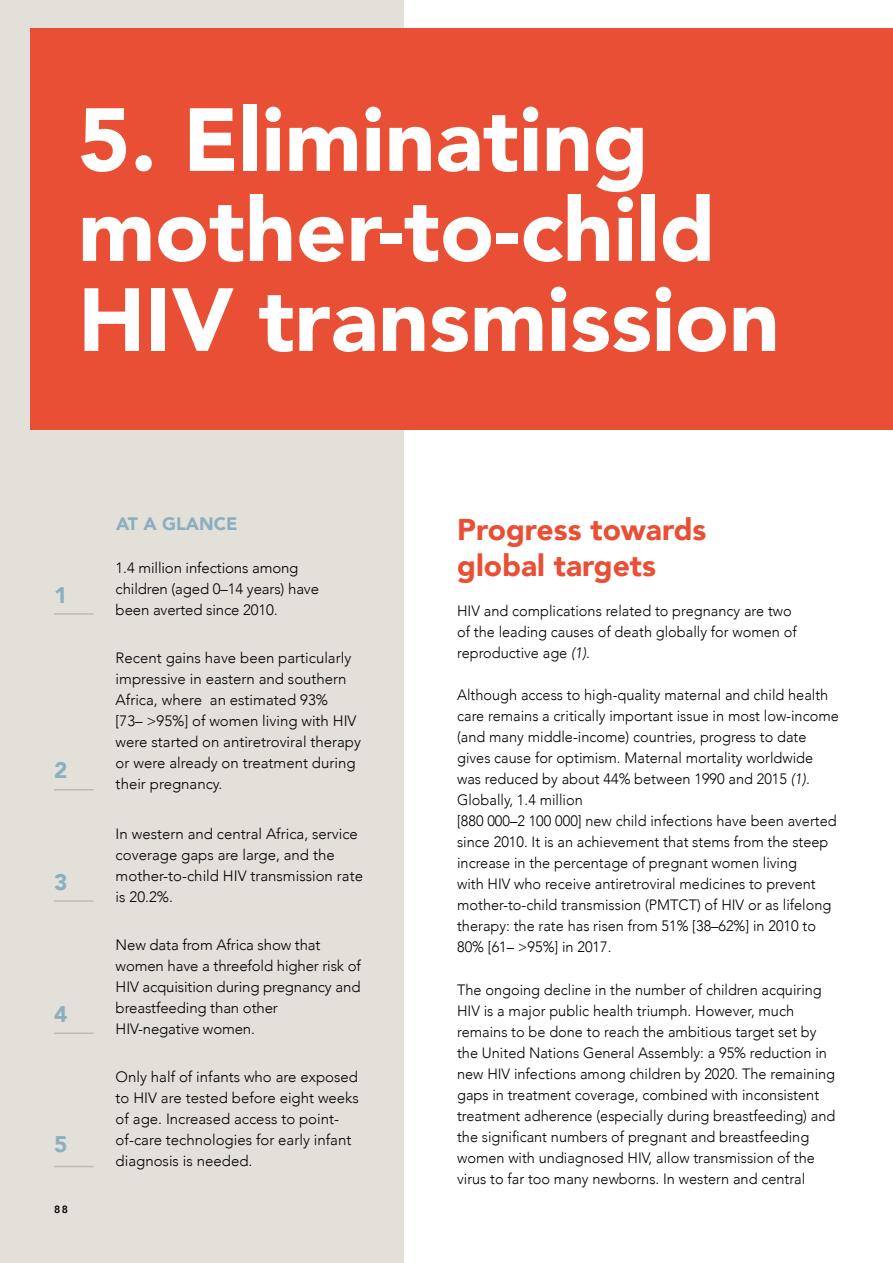
<style>
.page{position:relative;width:893px;height:1263px;background:#fff}
.page>*{position:absolute;margin:0;border:0;box-sizing:border-box;transform-origin:0 0}
.t1{font:900 88.5px/90px "Avenir";color:#fff}
.t2{font:900 30px/36px "Avenir";color:#e94f35}
.t3{font:900 22.5px "Avenir";color:#8bafbe}
.t4{font:900 18px "Avenir";color:#8bafbe}
.t5{font:300 15px/21px "Avenir";color:#000}
.t6{font:800 10.5px "Avenir";color:#000}
.s1{font-style:italic}
</style>
<div class="page">
<div style="left:0;top:0;width:403px;height:1263px;background:#e3e0da"></div>
<div style="left:30px;top:28px;width:863px;height:402px;background:#e94f35"></div>
<hr style="left:54px;top:613px;width:40px;height:2px;background:#c2b9b3">
<hr style="left:54px;top:900px;width:40px;height:2px;background:#c2b9b3">
<hr style="left:54px;top:1032px;width:40px;height:2px;background:#c2b9b3">
<hr style="left:54px;top:1166px;width:40px;height:1px;background:#c2b9b3">
<hr style="left:54px;top:789px;width:40px;height:1px;background:#c2b9b3">
<h1 class="t1" style="left:78px;top:93px;width:703px">5. Eliminating mother-to-child<br>HIV transmission</h1>
<h3 class="t3" style="left:54px;top:575px;width:15px">1</h3>
<h3 class="t3" style="left:54px;top:751px;width:15px">2</h3>
<h3 class="t3" style="left:54px;top:862px;width:15px">3</h3>
<h3 class="t3" style="left:54px;top:995px;width:15px">4</h3>
<h3 class="t3" style="left:54px;top:1125px;width:15px">5</h3>
<p class="t6" style="left:54px;top:1199px;width:16px">88</p>
<p class="t4" style="left:116px;top:509px;width:123px">AT A GLANCE</p>
<p class="t5" style="left:116px;top:557px;width:205px">1.4 million infections among children (aged 0–14 years) have been averted since 2010.</p>
<p class="t5" style="left:116px;top:647px;width:247px">Recent gains have been particularly impressive in eastern and southern<br>Africa, where an estimated 93%<br>[73– &gt;95%] of women living with HIV were started on antiretroviral therapy or were already on treatment during their pregnancy.</p>
<p class="t5" style="left:116px;top:823px;width:249px">In western and central Africa, service coverage gaps are large, and the mother-to-child HIV transmission rate is 20.2%.</p>
<p class="t5" style="left:116px;top:934px;width:247px">New data from Africa show that women have a threefold higher risk of<br>HIV acquisition during pregnancy and breastfeeding than other<br>HIV-negative women.</p>
<p class="t5" style="left:116px;top:1066px;width:245px">Only half of infants who are exposed to HIV are tested before eight weeks of age. Increased access to point&shy;of-care technologies for early infant diagnosis is needed.</p>
<h2 class="t2" style="left:457px;top:511px;width:251px">Progress towards global targets</h2>
<p class="t5" style="left:457px;top:600px;width:341px">HIV and complications related to pregnancy are two of the leading causes of death globally for women of reproductive age <span class="s1">(1)</span>.</p>
<p class="t5" style="left:457px;top:685px;width:383px">Although access to high-quality maternal and child health care remains a critically important issue in most low-income (and many middle-income) countries, progress to date gives cause for optimism. Maternal mortality worldwide was reduced by about 44% between 1990 and 2015 <span class="s1">(1)</span>.<br>Globally, 1.4 million<br>[880 000–2 100 000] new child infections have been averted since 2010. It is an achievement that stems from the steep increase in the percentage of pregnant women living<br>with HIV who receive antiretroviral medicines to prevent mother-to-child transmission (PMTCT) of HIV or as lifelong therapy: the rate has risen from 51% [38–62%] in 2010 to 80% [61– &gt;95%] in 2017.</p>
<p class="t5" style="left:457px;top:979px;width:380px">The ongoing decline in the number of children acquiring HIV is a major public health triumph. However, much remains to be done to reach the ambitious target set by the United Nations General Assembly: a 95% reduction in new HIV infections among children by 2020. The remaining gaps in treatment coverage, combined with inconsistent treatment adherence (especially during breastfeeding) and the significant numbers of pregnant and breastfeeding women with undiagnosed HIV, allow transmission of the virus to far too many newborns. In western and central</p>
</div>
